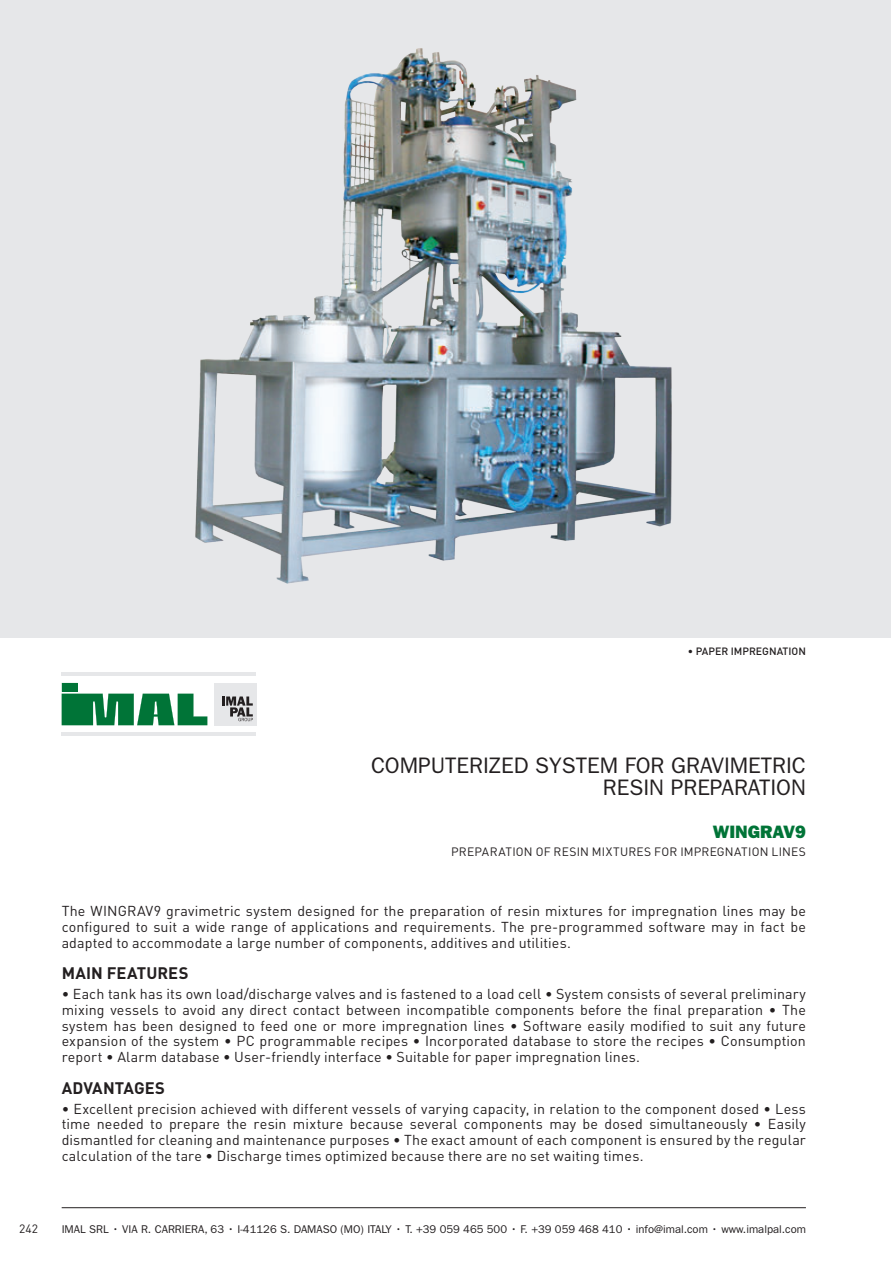
<style>
.page{position:relative;width:891px;height:1263px;background:#fff}
.page>*{position:absolute;margin:0;border:0;box-sizing:border-box;transform-origin:0 0}
.t1{font:22.5px/22.5px "Franklin Gothic";color:#231f20;text-align:right}
.Normale{font:800 18px "Franklin Gothic";color:#007437}
.Intestazione{font:700 16.5px "DIN";letter-spacing:.005em;color:#231f20}
.Intestazione-2{font:14.25px/15.8px "DIN";letter-spacing:.01em;color:#231f20;text-align:justify}
.Intestazione-3{font:12px "DIN";letter-spacing:.015em;color:#231f20}
.t2{font:11.25px "Franklin Gothic";color:#231f20}
.t3{font:500 10.5px "DIN";color:#231f20}
</style>
<div class="page">
<hr style="left:890px;top:0;width:1px;height:1263px;background:#e6e7e9">
<div style="left:215px;top:683px;width:42px;height:42px;background:#e6e7e9"></div>
<svg style="left:222px;top:696px;width:31px;height:25px"></svg>
<svg style="left:62px;top:683px;width:145px;height:42px"></svg>
<hr style="left:62px;top:672px;width:194px;height:4px;background:#e6e7e9">
<hr style="left:62px;top:732px;width:194px;height:4px;background:#e6e7e9">
<hr style="left:62px;top:1207px;width:744px;height:1px;background:#231f20">
<div style="left:0;top:0;width:891px;height:638px;background:#e6e7e9"></div>
<img style="left:195px;top:48px;width:477px;height:535px">
<p class="t3" style="left:688px;top:644px;width:119px">• PAPER IMPREGNATION</p>
<p class="Intestazione-3" style="left:19px;top:1221px;width:20px">242</p>
<p class="t1" style="left:371px;top:754px;width:436px">COMPUTERIZED SYSTEM FOR GRAVIMETRIC<br>RESIN PREPARATION</p>
<p class="Normale" style="left:713px;top:822px;width:94px">WINGRAV9</p>
<p class="Intestazione-3" style="left:451px;top:845px;width:356px">PREPARATION OF RESIN MIXTURES FOR IMPREGNATION LINES</p>
<p class="Intestazione-2" style="left:62px;top:903px;width:746px">The WINGRAV9 gravimetric system designed for the preparation of resin mixtures for impregnation lines may be configured to suit a wide range of applications and requirements. The pre-programmed software may in fact be adapted to accommodate a large number of components, additives and utilities.</p>
<p class="Intestazione" style="left:62px;top:962px;width:128px">MAIN FEATURES</p>
<p class="Intestazione-2" style="left:62px;top:986px;width:746px">• Each tank has its own load/discharge valves and is fastened to a load cell • System consists of several preliminary mixing vessels to avoid any direct contact between incompatible components before the final preparation • The system has been designed to feed one or more impregnation lines • Software easily modified to suit any future expansion of the system • PC programmable recipes • Incorporated database to store the recipes • Consumption report • Alarm database • User-friendly interface • Suitable for paper impregnation lines.</p>
<p class="Intestazione" style="left:62px;top:1077px;width:105px">ADVANTAGES</p>
<p class="Intestazione-2" style="left:62px;top:1100px;width:746px">• Excellent precision achieved with different vessels of varying capacity, in relation to the component dosed • Less time needed to prepare the resin mixture because several components may be dosed simultaneously • Easily dismantled for cleaning and maintenance purposes • The exact amount of each component is ensured by the regular calculation of the tare • Discharge times optimized because there are no set waiting times.</p>
<p class="t2" style="left:62px;top:1223px;width:746px">IMAL SRL • VIA R. CARRIERA, 63 • I-41126 S. DAMASO (MO) ITALY • T. +39 059 465 500 • F. +39 059 468 410 • info@imal.com • www.imalpal.com</p>
</div>
